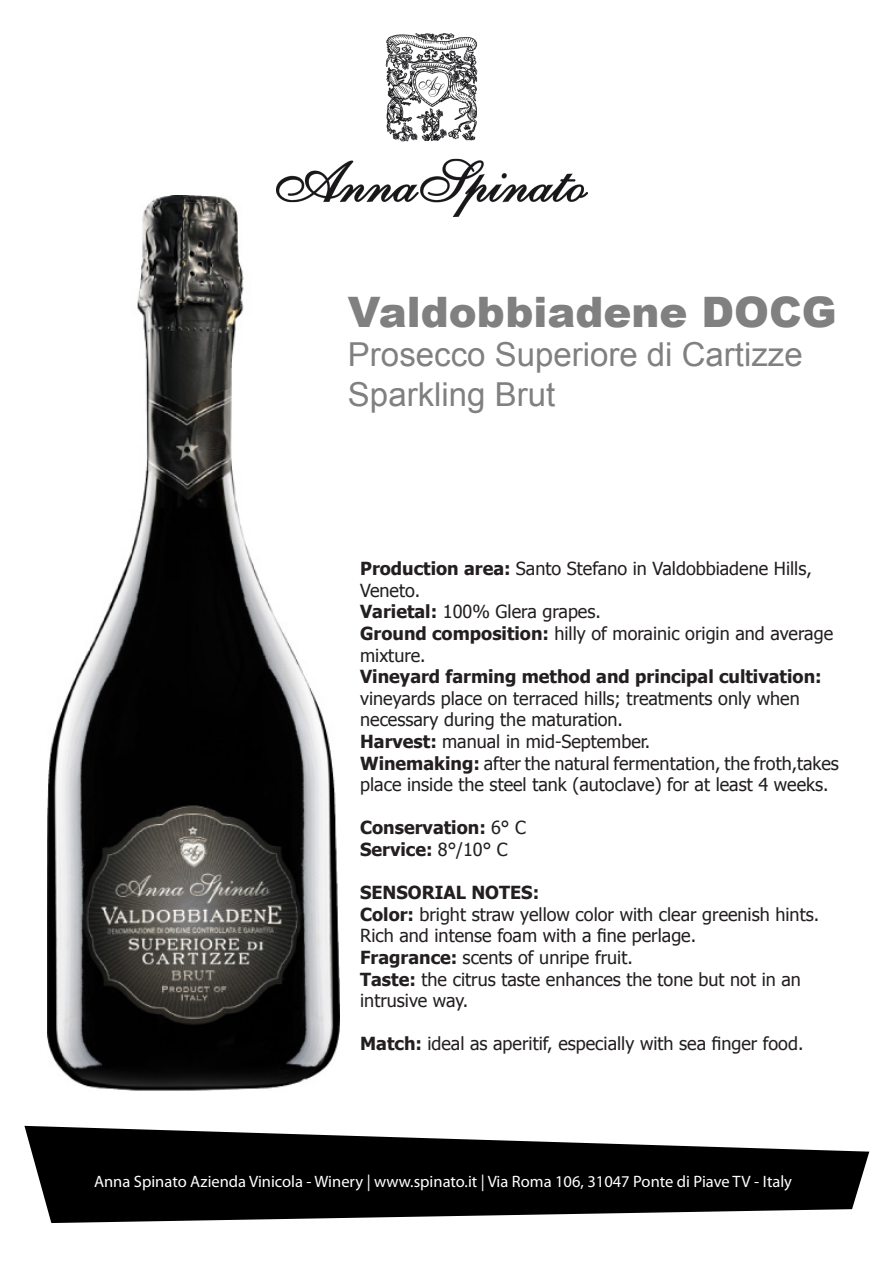
<style>
.page{position:relative;width:893px;height:1263px;background:#fff}
.page>*{position:absolute;margin:0;border:0;box-sizing:border-box;transform-origin:0 0}
.t1{font:900 42px "Arial";color:#808080}
.t2{font:33px "Arial";color:#808080}
.t3{font:18px/21.6px "Tahoma";color:#231f20}
.t4{font:700 18px "Tahoma";color:#231f20}
.t5{font:16.5px "Myriad Pro";color:#fff}
.s1{font-weight:700}
.s2{font-weight:400}
</style>
<div class="page">
<svg style="left:24px;top:1126px;width:845px;height:97px;fill:#000"></svg>
<img style="left:48px;top:195px;width:292px;height:896px">
<img style="left:277px;top:34px;width:310px;height:183px">
<p class="t1" style="left:348px;top:281px;width:490px">Valdobbiadene DOCG</p>
<p class="t2" style="left:348px;top:333px;width:456px">Prosecco Superiore di Cartizze</p>
<p class="t2" style="left:348px;top:373px;width:209px">Sparkling Brut</p>
<p class="t3" style="left:360px;top:557px;width:453px"><span class="s1">Production area:</span> Santo Stefano in Valdobbiadene Hills,<br>Veneto.</p>
<p class="t3" style="left:360px;top:600px;width:242px"><span class="s1">Varietal:</span> 100% Glera grapes.</p>
<p class="t3" style="left:360px;top:622px;width:474px"><span class="s1">Ground composition:</span> hilly of morainic origin and average mixture.</p>
<p class="t3" style="left:360px;top:665px;width:463px"><span class="s1">Vineyard farming method and principal cultivation: </span>vineyards place on terraced hills; treatments only when necessary during the maturation.</p>
<p class="t3" style="left:360px;top:730px;width:292px"><span class="s1">Harvest:</span> manual in mid-September.</p>
<p class="t3" style="left:360px;top:751px;width:480px"><span class="s1">Winemaking:</span> after the natural fermentation, the froth,takes place inside the steel tank (autoclave) for at least 4 weeks.</p>
<p class="t4" style="left:360px;top:815px;width:167px">Conservation: <span class="s2">6° C</span></p>
<p class="t4" style="left:360px;top:837px;width:149px">Service: <span class="s2">8°/10° C</span></p>
<p class="t4" style="left:360px;top:880px;width:181px">SENSORIAL NOTES:</p>
<p class="t3" style="left:360px;top:902px;width:460px"><span class="s1">Color:</span> bright straw yellow color with clear greenish hints.<br>Rich and intense foam with a fine perlage.</p>
<p class="t3" style="left:360px;top:946px;width:274px"><span class="s1">Fragrance:</span> scents of unripe fruit.</p>
<p class="t3" style="left:360px;top:967px;width:442px"><span class="s1">Taste:</span> the citrus taste enhances the tone but not in an intrusive way.</p>
<p class="t3" style="left:360px;top:1032px;width:445px"><span class="s1">Match:</span> ideal as aperitif, especially with sea finger food.</p>
<p class="t5" style="left:94px;top:1171px;width:699px">Anna Spinato Azienda Vinicola - Winery | www.spinato.it | Via Roma 106, 31047 Ponte di Piave TV - Italy</p>
</div>
